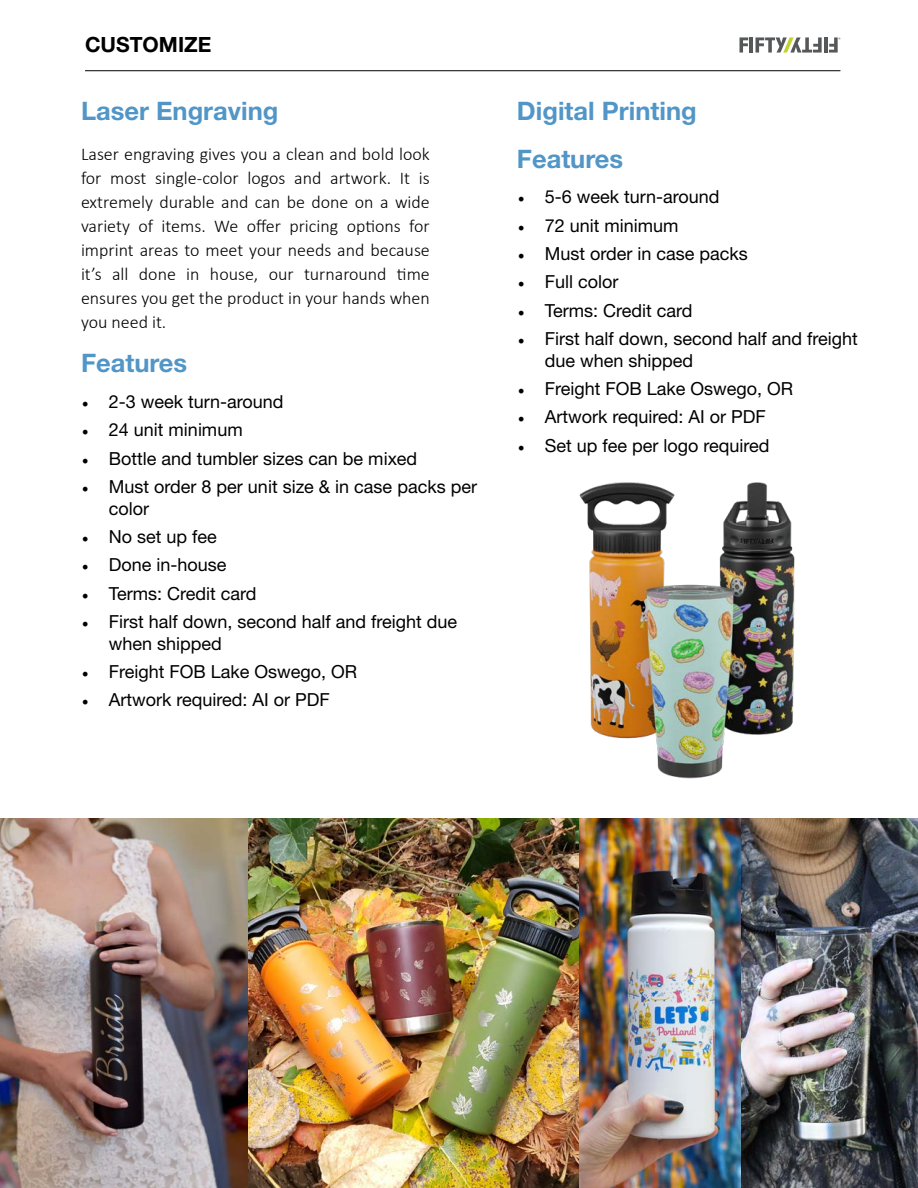
<style>
.page{position:relative;width:918px;height:1188px;background:#fff}
.page>*{position:absolute;margin:0;border:0;box-sizing:border-box;transform-origin:0 0}
.t1{font:700 25.5px "Helvetica Neue LT Std";color:#5296c7}
.t2{font:700 21px "Helvetica Neue LT Std";color:#000}
.t3{font:18px/21.6px "Helvetica Neue";color:#000}
.t4{font:300 18px/24px "Calibri";color:#000;text-align:justify}
.s1{font-family:"Minion Pro"}
</style>
<div class="page">
<hr style="left:85px;top:70px;width:755px;height:1px;background:#000">
<svg style="left:739px;top:37px;width:9px;height:16px"></svg>
<hr style="left:750px;top:37px;width:3px;height:16px;background:#555759">
<hr style="left:824px;top:37px;width:3px;height:16px;background:#555759">
<svg style="left:756px;top:37px;width:66px;height:16px"></svg>
<svg style="left:829px;top:37px;width:11px;height:16px"></svg>
<img style="left:0;top:819px;width:918px;height:369px">
<img style="left:579px;top:482px;width:216px;height:297px">
<p class="t2" style="left:85px;top:32px;width:128px">CUSTOMIZE</p>
<h1 class="t1" style="left:81px;top:95px;width:199px">Laser Engraving</h1>
<p class="t4" style="left:81px;top:142px;width:350px">Laser engraving gives you a clean and bold look for most single-color logos and artwork. It is extremely durable and can be done on a wide variety of items. We offer pricing options for imprint areas to meet your needs and because it’s all done in house, our turnaround time ensures you get the product in your hands when you need it.</p>
<h1 class="t1" style="left:81px;top:347px;width:108px">Features</h1>
<p class="t3" style="left:82px;top:392px;width:203px"><span class="s1">•</span> 2-3 week turn-around</p>
<p class="t3" style="left:82px;top:420px;width:162px"><span class="s1">•</span> 24 unit minimum</p>
<p class="t3" style="left:82px;top:448px;width:337px"><span class="s1">•</span> Bottle and tumbler sizes can be mixed</p>
<p class="t3" style="left:109px;top:477px;width:370px;text-indent:-27px"><span class="s1">•</span> Must order 8 per unit size &amp; in case packs per color</p>
<p class="t3" style="left:82px;top:527px;width:137px"><span class="s1">•</span> No set up fee</p>
<p class="t3" style="left:82px;top:555px;width:146px"><span class="s1">•</span> Done in-house</p>
<p class="t3" style="left:82px;top:583px;width:176px"><span class="s1">•</span> Terms: Credit card</p>
<p class="t3" style="left:109px;top:612px;width:350px;text-indent:-27px"><span class="s1">•</span> First half down, second half and freight due when shipped</p>
<p class="t3" style="left:82px;top:662px;width:277px"><span class="s1">•</span> Freight FOB Lake Oswego, OR</p>
<p class="t3" style="left:82px;top:690px;width:250px"><span class="s1">•</span> Artwork required: AI or PDF</p>
<h1 class="t1" style="left:517px;top:95px;width:181px">Digital Printing</h1>
<h1 class="t1" style="left:517px;top:143px;width:108px">Features</h1>
<p class="t3" style="left:518px;top:187px;width:203px"><span class="s1">•</span> 5-6 week turn-around</p>
<p class="t3" style="left:518px;top:215px;width:162px"><span class="s1">•</span> 72 unit minimum</p>
<p class="t3" style="left:518px;top:244px;width:232px"><span class="s1">•</span> Must order in case packs</p>
<p class="t3" style="left:518px;top:272px;width:102px"><span class="s1">•</span> Full color</p>
<p class="t3" style="left:518px;top:300px;width:176px"><span class="s1">•</span> Terms: Credit card</p>
<p class="t3" style="left:545px;top:329px;width:315px;text-indent:-27px"><span class="s1">•</span> First half down, second half and freight due when shipped</p>
<p class="t3" style="left:518px;top:379px;width:277px"><span class="s1">•</span> Freight FOB Lake Oswego, OR</p>
<p class="t3" style="left:518px;top:407px;width:250px"><span class="s1">•</span> Artwork required: AI or PDF</p>
<p class="t3" style="left:518px;top:435px;width:253px"><span class="s1">•</span> Set up fee per logo required</p>
</div>
